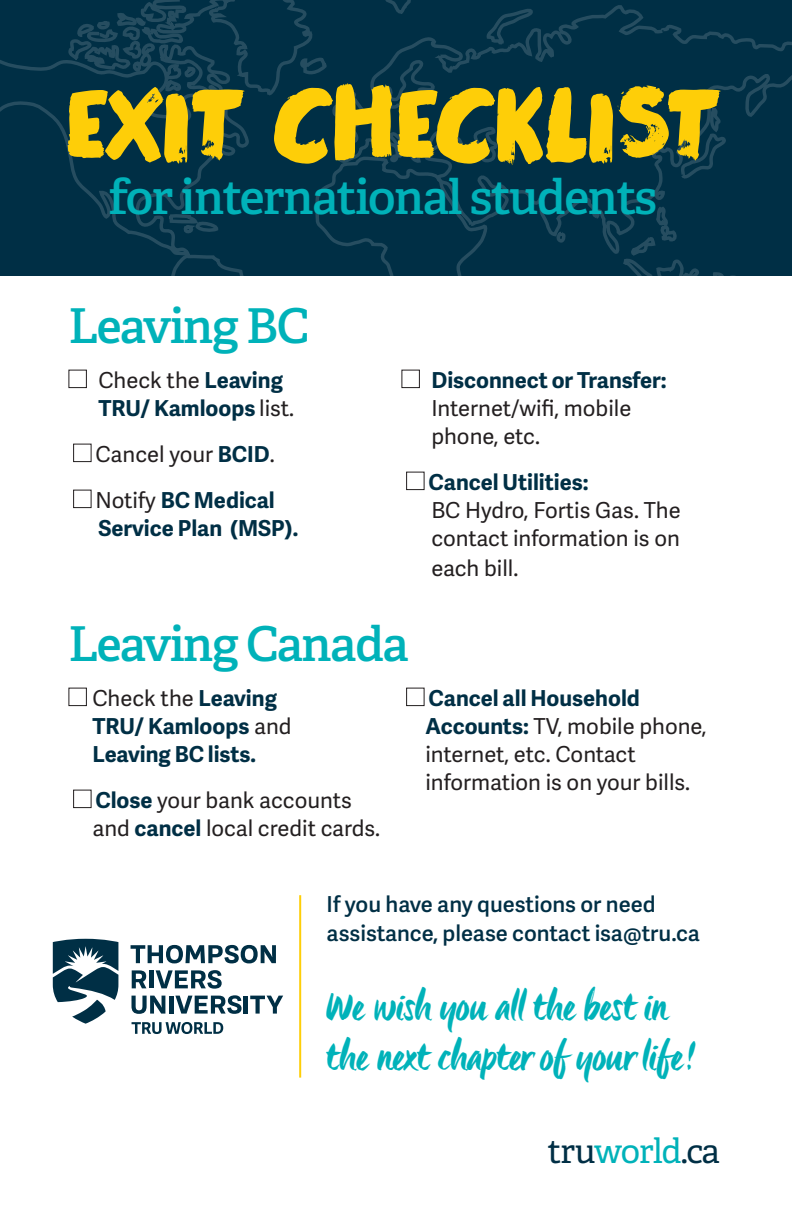
<style>
.page{position:relative;width:792px;height:1224px;background:#fff}
.page>*{position:absolute;margin:0;border:0;box-sizing:border-box;transform-origin:0 0}
.t1{font:94px "Modern Brush";letter-spacing:-.03em;color:#fece08}
.t2{font:600 48px "Adelle";letter-spacing:-.03em;color:#00b2b9}
.t3{font:42px/50.4px "Origo";color:#00b2b9}
.t4{font:34px "Adelle";letter-spacing:-.035em;color:#002f45}
.heading_with_check_b{font:22px/28px "Adelle Sans";color:#231f20}
.heading_with_check_b-2{font:700 22px/28px "Adelle Sans";color:#002f45}
.t5{font:600 22px/28.8px "Adelle Sans";color:#002f45}
.s1{font-weight:400;color:#231f20}
.s2{font-weight:700;color:#002f45}
.s3{color:#00b2b9}
</style>
<div class="page">
<div style="left:0;top:0;width:792px;height:276px;background:#002f45"></div>
<svg style="left:0;top:60px;width:65px;height:80px"></svg>
<svg style="left:65px;top:0;width:727px;height:276px"></svg>
<div style="left:68px;top:370px;width:19px;height:18px;border:1px solid #231f20"></div>
<div style="left:73px;top:444px;width:19px;height:18px;border:1px solid #231f20"></div>
<div style="left:73px;top:490px;width:19px;height:18px;border:1px solid #231f20"></div>
<div style="left:401px;top:370px;width:19px;height:18px;border:1px solid #231f20"></div>
<div style="left:406px;top:472px;width:19px;height:18px;border:1px solid #231f20"></div>
<hr style="left:299px;top:895px;width:2px;height:183px;background:#fece08">
<svg style="left:132px;top:970px;width:14px;height:18px"></svg>
<hr style="left:149px;top:970px;width:4px;height:18px;background:#002f45">
<svg style="left:156px;top:970px;width:66px;height:19px"></svg>
<svg style="left:131px;top:945px;width:145px;height:19px"></svg>
<svg style="left:132px;top:996px;width:33px;height:18px"></svg>
<hr style="left:169px;top:996px;width:4px;height:18px;background:#002f45">
<svg style="left:175px;top:995px;width:67px;height:19px"></svg>
<hr style="left:244px;top:996px;width:4px;height:18px;background:#002f45">
<svg style="left:250px;top:996px;width:33px;height:18px"></svg>
<svg style="left:132px;top:1022px;width:91px;height:12px"></svg>
<svg style="left:53px;top:939px;width:65px;height:85px"></svg>
<div style="left:68px;top:688px;width:19px;height:18px;border:1px solid #231f20"></div>
<div style="left:73px;top:790px;width:19px;height:18px;border:1px solid #231f20"></div>
<div style="left:406px;top:688px;width:19px;height:18px;border:1px solid #231f20"></div>
<p class="t1" style="left:64px;top:65px;width:659px">EXIT CHECKLIST</p>
<p class="t2" style="left:109px;top:167px;width:550px">for international students</p>
<p class="t2" style="left:68px;top:296px;width:243px">Leaving BC</p>
<p class="heading_with_check_b-2" style="left:98px;top:365px;width:197px"><span class="s1">Check the</span> Leaving<br>TRU/ Kamloops <span class="s1">list.</span></p>
<p class="heading_with_check_b" style="left:95px;top:440px;width:181px">Cancel your <span class="s2">BCID</span>.</p>
<p class="heading_with_check_b-2" style="left:95px;top:485px;width:204px"><span class="s1">Notify</span> BC Medical<br>Service Plan (MSP).</p>
<p class="heading_with_check_b" style="left:431px;top:366px;width:237px"><span class="s2">Disconnect or Transfer:<br></span>Internet/wifi, mobile phone, etc.</p>
<p class="heading_with_check_b" style="left:428px;top:468px;width:254px"><span class="s2">Cancel Utilities:<br></span>BC Hydro, Fortis Gas. The contact information is on</p>
<p class="heading_with_check_b" style="left:431px;top:554px;width:88px">each bill.</p>
<p class="t2" style="left:68px;top:614px;width:342px">Leaving Canada</p>
<p class="heading_with_check_b-2" style="left:92px;top:683px;width:201px"><span class="s1">Check the</span> Leaving<br>TRU/ Kamloops <span class="s1">and<br></span>Leaving BC lists.</p>
<p class="heading_with_check_b" style="left:92px;top:786px;width:289px"><span class="s2">Close</span> your bank accounts and <span class="s2">cancel</span> local credit cards.</p>
<p class="heading_with_check_b" style="left:425px;top:684px;width:283px"><span class="s2">Cancel all Household<br>Accounts:</span> TV, mobile phone, internet, etc. Contact information is on your bills.</p>
<p class="t5" style="left:327px;top:889px;width:375px">If you have any questions or need assistance, please contact isa@tru.ca</p>
<p class="t3" style="left:327px;top:982px;width:373px">We wish you all the best in the next chapter of your life!</p>
<p class="t4" style="left:548px;top:1130px;width:174px">tru<span class="s3">world</span>.ca</p>
</div>
